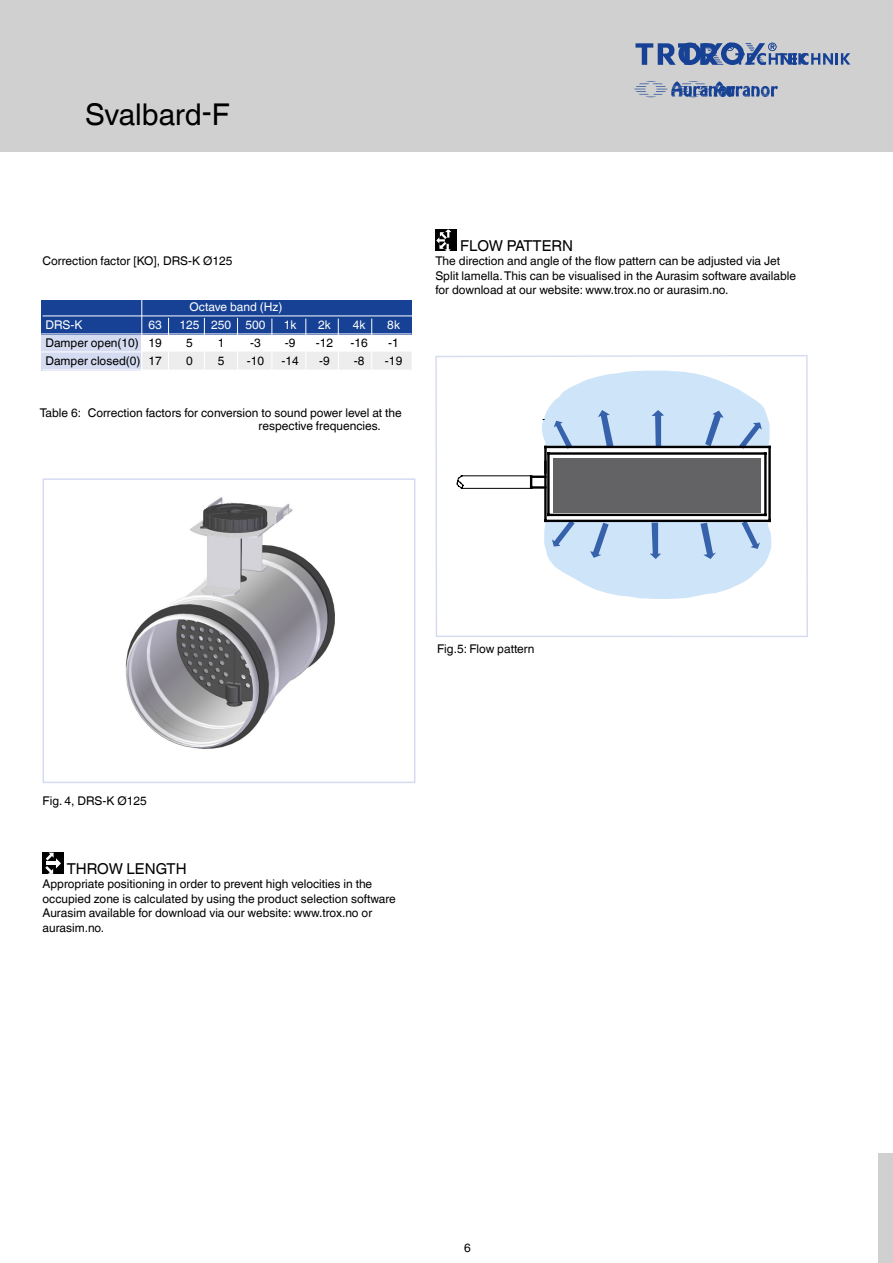
<style>
.page{position:relative;width:893px;height:1263px;background:#fff}
.page>*{position:absolute;margin:0;border:0;box-sizing:border-box;transform-origin:0 0}
.t1{font:30px "TROX Helvetica";color:#000}
.t2{font:15px "TROX Helvetica";color:#000}
.t3{font:12px/14.4px "TROX Helvetica";color:#000}
.t4{font:12px "TROX Helvetica";color:#fff}
</style>
<div class="page">
<div style="left:0;top:0;width:893px;height:152px;background:#d0d0d0"></div>
<svg style="left:634px;top:81px;width:144px;height:17px"></svg>
<svg style="left:635px;top:43px;width:215px;height:22px"></svg>
<img style="left:125px;top:497px;width:210px;height:252px">
<div style="left:43px;top:478px;width:372px;height:305px;border:2px solid #d5dbf0"></div>
<div style="left:41px;top:334px;width:100px;height:37px;background:#d5dbf0"></div>
<div style="left:41px;top:300px;width:371px;height:35px;background:#164194"></div>
<hr style="left:43px;top:316px;width:393px;height:1px;background:#fff">
<hr style="left:41px;top:334px;width:371px;height:1px;background:#fff">
<hr style="left:41px;top:352px;width:358px;height:1px;background:#fff">
<hr style="left:43px;top:370px;width:99px;height:1px;background:#fff">
<div style="left:142px;top:352px;width:270px;height:18px;background:#ededed"></div>
<hr style="left:141px;top:296px;width:1px;height:77px;background:#fff">
<hr style="left:168px;top:318px;width:1px;height:53px;background:#fff">
<hr style="left:204px;top:318px;width:1px;height:53px;background:#fff">
<hr style="left:237px;top:318px;width:1px;height:53px;background:#fff">
<hr style="left:271px;top:319px;width:1px;height:54px;background:#fff">
<hr style="left:305px;top:319px;width:1px;height:54px;background:#fff">
<hr style="left:338px;top:319px;width:1px;height:54px;background:#fff">
<hr style="left:371px;top:319px;width:1px;height:54px;background:#fff">
<div style="left:43px;top:853px;width:21px;height:21px;background:#000"></div>
<svg style="left:45px;top:853px;width:16px;height:21px"></svg>
<svg style="left:435px;top:355px;width:373px;height:282px"></svg>
<div style="left:435px;top:230px;width:22px;height:21px;background:#000"></div>
<svg style="left:436px;top:230px;width:15px;height:21px"></svg>
<div style="left:879px;top:1154px;width:14px;height:109px;background:#d0d0d0"></div>
<h1 class="t1" style="left:85px;top:97px;width:146px">Svalbard-F</h1>
<p class="t3" style="left:43px;top:254px;width:191px">Correction factor [KO], DRS-K Ø125</p>
<p class="t4" style="left:190px;top:300px;width:94px">Octave band (Hz)</p>
<p class="t4" style="left:45px;top:318px;width:39px">DRS-K</p>
<p class="t4" style="left:148px;top:318px;width:15px">63</p>
<p class="t4" style="left:180px;top:318px;width:88px">125 250 500</p>
<p class="t4" style="left:284px;top:318px;width:14px">1k</p>
<p class="t4" style="left:318px;top:318px;width:14px">2k</p>
<p class="t4" style="left:353px;top:318px;width:14px">4k</p>
<p class="t4" style="left:387px;top:318px;width:14px">8k</p>
<p class="t3" style="left:45px;top:336px;width:118px">Damper open(10) 19</p>
<p class="t3" style="left:186px;top:336px;width:8px">5</p>
<p class="t3" style="left:218px;top:336px;width:8px">1</p>
<p class="t3" style="left:250px;top:336px;width:12px">-3</p>
<p class="t3" style="left:285px;top:336px;width:12px">-9</p>
<p class="t3" style="left:316px;top:336px;width:19px">-12</p>
<p class="t3" style="left:350px;top:336px;width:19px">-16</p>
<p class="t3" style="left:388px;top:336px;width:12px">-1</p>
<p class="t3" style="left:45px;top:354px;width:118px">Damper closed(0) 17</p>
<p class="t3" style="left:186px;top:354px;width:8px">0</p>
<p class="t3" style="left:218px;top:354px;width:8px">5</p>
<p class="t3" style="left:247px;top:354px;width:19px">-10</p>
<p class="t3" style="left:281px;top:354px;width:19px">-14</p>
<p class="t3" style="left:319px;top:354px;width:12px">-9</p>
<p class="t3" style="left:354px;top:354px;width:12px">-8</p>
<p class="t3" style="left:385px;top:354px;width:19px">-19</p>
<p class="t3" style="left:259px;top:406px;width:145px;line-height:13.5px;text-indent:-219px">Table 6: Correction factors for conversion to sound power level at the respective frequencies.</p>
<p class="t2" style="left:460px;top:237px;width:114px">FLOW PATTERN</p>
<p class="t3" style="left:435px;top:254px;width:362px">The direction and angle of the flow pattern can be adjusted via Jet<br>Split lamella.This can be visualised in the Aurasim software available for download at our website: www.trox.no or aurasim.no.</p>
<p class="t3" style="left:437px;top:641px;width:99px">Fig.5: Flow pattern</p>
<p class="t3" style="left:43px;top:793px;width:106px">Fig. 4, DRS-K Ø125</p>
<p class="t2" style="left:67px;top:860px;width:121px">THROW LENGTH</p>
<p class="t3" style="left:43px;top:877px;width:355px">Appropriate positioning in order to prevent high velocities in the occupied zone is calculated by using the product selection software Aurasim available for download via our website: www.trox.no or aurasim.no.</p>
<p class="t3" style="left:464px;top:1240px;width:8px">6</p>
</div>
